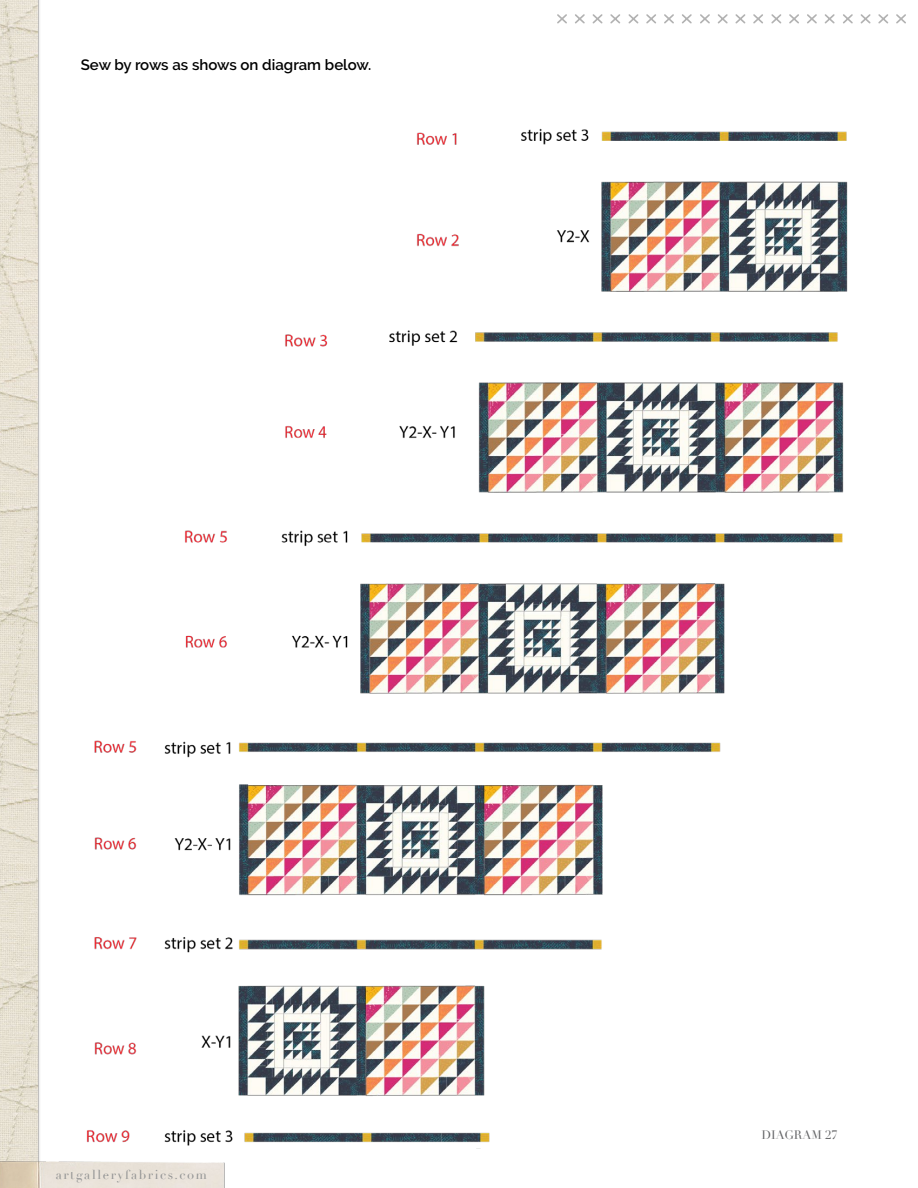
<style>
.page{position:relative;width:918px;height:1188px;background:#fff}
.page>*{position:absolute;margin:0;border:0;box-sizing:border-box;transform-origin:0 0}
.t1{font:600 15px "Raleway";color:#000}
.t2{font:12.75px "Didot";letter-spacing:.125em;color:#939494}
.t3{font:12px "Didot";color:#636466}
</style>
<div class="page">
<img style="left:0;top:0;width:40px;height:1154px">
<img style="left:0;top:1154px;width:225px;height:34px">
<svg style="left:557px;top:14px;width:349px;height:10px"></svg>
<img style="left:81px;top:128px;width:767px;height:1030px">
<p class="t1" style="left:81px;top:56px;width:292px">Sew by rows as shows on diagram below.</p>
<p class="t2" style="left:56px;top:1167px;width:153px">artgalleryfabrics.com</p>
<p class="t3" style="left:761px;top:1127px;width:78px">DIAGRAM 27</p>
</div>
